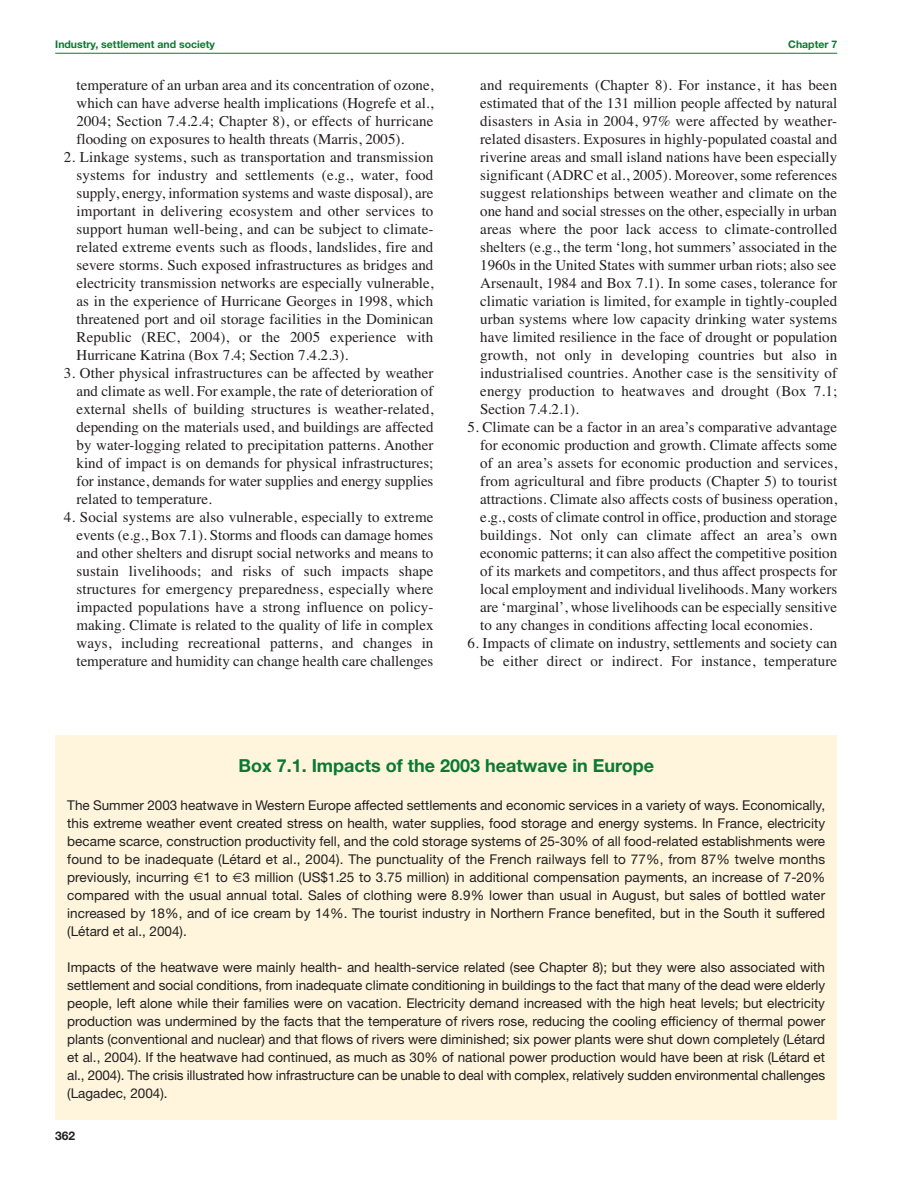
<style>
.page{position:relative;width:918px;height:1188px;background:#fff}
.page>*{position:absolute;margin:0;border:0;box-sizing:border-box;transform-origin:0 0}
.t1{font:700 18px "Helvetica Neue";color:#0b7931}
.t2{font:15px/18px "Times";color:#231f20;text-align:justify}
.t3{font:13.5px/18px "Helvetica Neue";color:#231f20;text-align:justify}
.t4{font:700 12px "Helvetica Neue";color:#231f20}
.t5{font:700 10.5px "Helvetica Neue";color:#0b7931}
</style>
<div class="page">
<hr style="left:55px;top:53px;width:782px;height:1px;background:#0b7931">
<div style="left:55px;top:736px;width:782px;height:384px;background:#fef5dc"></div>
<p class="t5" style="left:55px;top:40px;width:161px">Industry, settlement and society</p>
<p class="t5" style="left:788px;top:40px;width:50px">Chapter 7</p>
<p class="t2" style="left:77px;top:76px;width:358px">temperature of an urban area and its concentration of ozone, which can have adverse health implications (Hogrefe et al., 2004; Section 7.4.2.4; Chapter 8), or effects of hurricane flooding on exposures to health threats (Marris, 2005).</p>
<p class="t2" style="left:77px;top:148px;width:358px;text-indent:-13px">2. Linkage systems, such as transportation and transmission systems for industry and settlements (e.g., water, food supply, energy, information systems and waste disposal), are important in delivering ecosystem and other services to support human well-being, and can be subject to climate&shy;related extreme events such as floods, landslides, fire and severe storms. Such exposed infrastructures as bridges and electricity transmission networks are especially vulnerable, as in the experience of Hurricane Georges in 1998, which threatened port and oil storage facilities in the Dominican Republic (REC, 2004), or the 2005 experience with Hurricane Katrina (Box 7.4; Section 7.4.2.3).</p>
<p class="t2" style="left:77px;top:364px;width:358px;text-indent:-13px">3. Other physical infrastructures can be affected by weather and climate as well. For example, the rate of deterioration of external shells of building structures is weather-related, depending on the materials used, and buildings are affected by water-logging related to precipitation patterns. Another kind of impact is on demands for physical infrastructures; for instance, demands for water supplies and energy supplies related to temperature.</p>
<p class="t2" style="left:77px;top:508px;width:358px;text-indent:-13px">4. Social systems are also vulnerable, especially to extreme events (e.g., Box 7.1). Storms and floods can damage homes and other shelters and disrupt social networks and means to sustain livelihoods; and risks of such impacts shape structures for emergency preparedness, especially where impacted populations have a strong influence on policy&shy;making. Climate is related to the quality of life in complex ways, including recreational patterns, and changes in temperature and humidity can change health care challenges</p>
<p class="t2" style="left:480px;top:76px;width:359px">and requirements (Chapter 8). For instance, it has been estimated that of the 131 million people affected by natural disasters in Asia in 2004, 97% were affected by weather&shy;related disasters. Exposures in highly-populated coastal and riverine areas and small island nations have been especially significant (ADRC et al., 2005). Moreover, some references suggest relationships between weather and climate on the one hand and social stresses on the other, especially in urban areas where the poor lack access to climate-controlled shelters (e.g., the term ‘long, hot summers’ associated in the 1960s in the United States with summer urban riots; also see Arsenault, 1984 and Box 7.1). In some cases, tolerance for climatic variation is limited, for example in tightly-coupled urban systems where low capacity drinking water systems have limited resilience in the face of drought or population growth, not only in developing countries but also in industrialised countries. Another case is the sensitivity of energy production to heatwaves and drought (Box 7.1; Section 7.4.2.1).</p>
<p class="t2" style="left:480px;top:418px;width:358px;text-indent:-13px">5. Climate can be a factor in an area’s comparative advantage for economic production and growth. Climate affects some of an area’s assets for economic production and services, from agricultural and fibre products (Chapter 5) to tourist attractions. Climate also affects costs of business operation, e.g., costs of climate control in office, production and storage buildings. Not only can climate affect an area’s own economic patterns; it can also affect the competitive position of its markets and competitors, and thus affect prospects for local employment and individual livelihoods. Many workers are ‘marginal’, whose livelihoods can be especially sensitive to any changes in conditions affecting local economies.</p>
<p class="t2" style="left:468px;top:634px;width:371px;text-align:right">6. Impacts of climate on industry, settlements and society can be either direct or indirect. For instance, temperature</p>
<p class="t1" style="left:238px;top:760px;width:417px">Box 7.1. Impacts of the 2003 heatwave in Europe</p>
<p class="t3" style="left:67px;top:798px;width:759px">The Summer 2003 heatwave in Western Europe affected settlements and economic services in a variety of ways. Economically, this extreme weather event created stress on health, water supplies, food storage and energy systems. In France, electricity became scarce, construction productivity fell, and the cold storage systems of 25-30% of all food-related establishments were found to be inadequate (Létard et al., 2004). The punctuality of the French railways fell to 77%, from 87% twelve months previously, incurring 1 to 3 million (US$1.25 to 3.75 million) in additional compensation payments, an increase of 7-20% compared with the usual annual total. Sales of clothing were 8.9% lower than usual in August, but sales of bottled water increased by 18%, and of ice cream by 14%. The tourist industry in Northern France benefited, but in the South it suffered (Létard et al., 2004).</p>
<p class="t3" style="left:67px;top:959px;width:759px">Impacts of the heatwave were mainly health- and health-service related (see Chapter 8); but they were also associated with settlement and social conditions, from inadequate climate conditioning in buildings to the fact that many of the dead were elderly people, left alone while their families were on vacation. Electricity demand increased with the high heat levels; but electricity production was undermined by the facts that the temperature of rivers rose, reducing the cooling efficiency of thermal power plants (conventional and nuclear) and that flows of rivers were diminished; six power plants were shut down completely (Létard et al., 2004). If the heatwave had continued, as much as 30% of national power production would have been at risk (Létard et al., 2004). The crisis illustrated how infrastructure can be unable to deal with complex, relatively sudden environmental challenges (Lagadec, 2004).</p>
<p class="t4" style="left:55px;top:1131px;width:21px">362</p>
</div>
